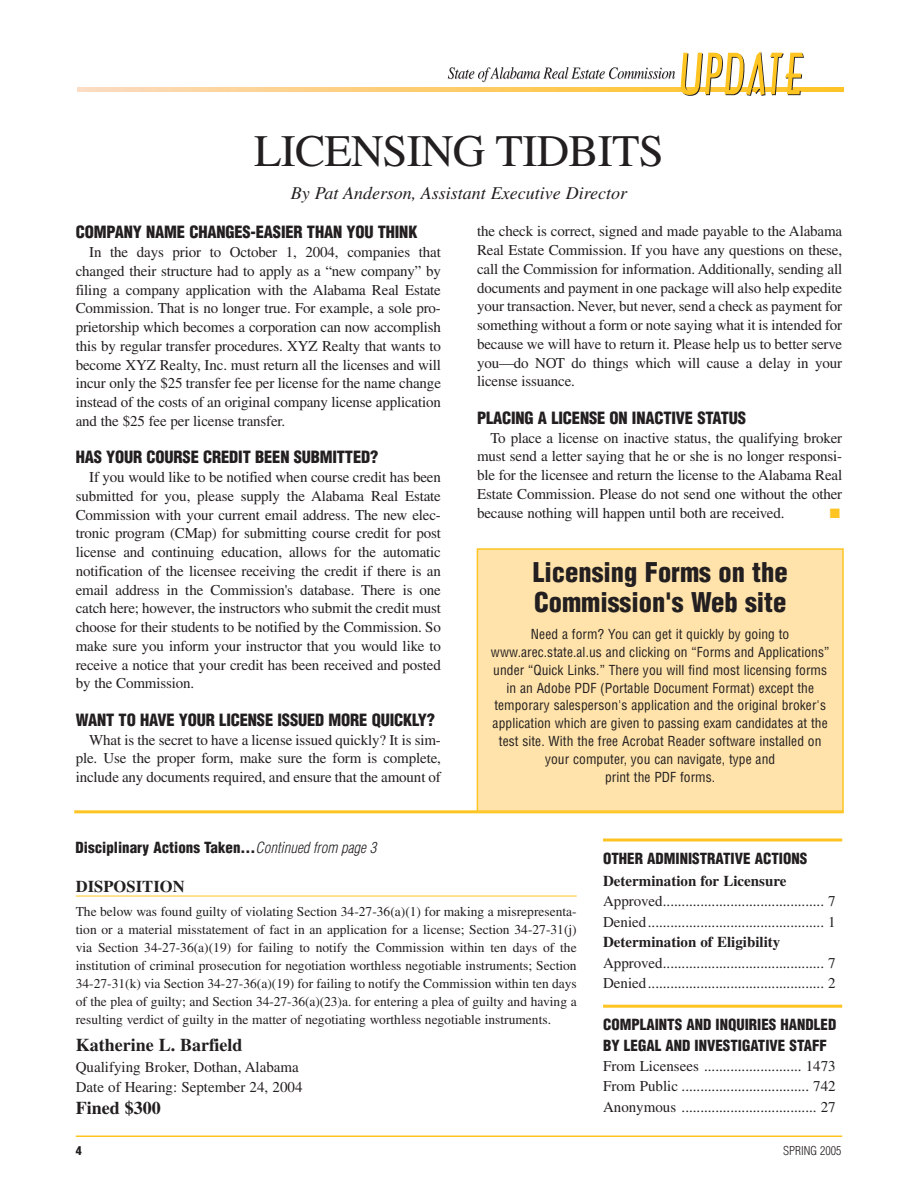
<style>
.page{position:relative;width:918px;height:1188px;background:#fff}
.page>*{position:absolute;margin:0;border:0;box-sizing:border-box;transform-origin:0 0}
.t1{font:45px "Times";letter-spacing:-.015em;color:#231f20}
.t2{font:900 condensed 26.55px/30px "Helvetica";color:#231f20}
.t3{font:italic 18px "Times";color:#231f20}
.t4{font:700 18px "Times";color:#231f20}
.t5{font:900 condensed 16.5px "Helvetica";letter-spacing:-.01em;color:#231f20}
.t6{font:700 16.5px "Times";letter-spacing:.005em;color:#231f20}
.t7{font:15px/18.8px "Times";letter-spacing:-.01em;color:#231f20;text-align:justify}
.t8{font:900 condensed 15px/20.4px "Helvetica";color:#231f20}
.t9{font:700 15px "Times";color:#231f20}
.t10{font:13.5px/18px "Times";color:#231f20;text-align:justify}
.t11{font:condensed 13.5px/18px "Helvetica";letter-spacing:.005em;color:#231f20;text-align:center}
.t12{font:13.5px "Zapf Dingbats";color:#fec422}
.t13{font:300 condensed 12px "Helvetica";color:#231f20}
.t14{font:900 condensed 12px "Helvetica";color:#231f20}
.s1{font-weight:300;font-style:italic}
</style>
<div class="page">
<svg style="left:77px;top:87px;width:767px;height:5px;background:#fcd28b"></svg>
<svg style="left:448px;top:51px;width:356px;height:45px"></svg>
<hr style="left:74px;top:810px;width:770px;height:3px;background:#fec422">
<hr style="left:76px;top:896px;width:501px;height:1px;background:#fec422">
<div style="left:477px;top:549px;width:366px;height:262px;background:#ffe3aa"></div>
<div style="left:477px;top:548px;width:367px;height:264px;border:2px solid #fec422"></div>
<svg style="left:603px;top:838px;width:239px;height:4px"></svg>
<hr style="left:603px;top:1005px;width:239px;height:3px;background:#fec422">
<hr style="left:76px;top:1136px;width:766px;height:1px;background:#fec422">
<h1 class="t1" style="left:254px;top:134px;width:411px">LICENSING TIDBITS</h1>
<p class="t3" style="left:291px;top:186px;width:338px">By Pat Anderson, Assistant Executive Director</p>
<p class="t5" style="left:76px;top:226px;width:343px">COMPANY NAME CHANGES-EASIER THAN YOU THINK</p>
<p class="t7" style="left:76px;top:244px;width:367px;text-indent:14px">In the days prior to October 1, 2004, companies that changed their structure had to apply as a “new company” by filing a company application with the Alabama Real Estate Commission. That is no longer true. For example, a sole pro&shy;prietorship which becomes a corporation can now accomplish this by regular transfer procedures. XYZ Realty that wants to become XYZ Realty, Inc. must return all the licenses and will incur only the $25 transfer fee per license for the name change instead of the costs of an original company license application and the $25 fee per license transfer.</p>
<p class="t5" style="left:76px;top:451px;width:304px">HAS YOUR COURSE CREDIT BEEN SUBMITTED?</p>
<p class="t7" style="left:76px;top:469px;width:367px;text-indent:14px">If you would like to be notified when course credit has been submitted for you, please supply the Alabama Real Estate Commission with your current email address. The new elec&shy;tronic program (CMap) for submitting course credit for post license and continuing education, allows for the automatic notification of the licensee receiving the credit if there is an email address in the Commission's database. There is one catch here; however, the instructors who submit the credit must choose for their students to be notified by the Commission. So make sure you inform your instructor that you would like to receive a notice that your credit has been received and posted by the Commission.</p>
<p class="t5" style="left:76px;top:714px;width:361px">WANT TO HAVE YOUR LICENSE ISSUED MORE QUICKLY?</p>
<p class="t7" style="left:76px;top:732px;width:367px;text-indent:14px">What is the secret to have a license issued quickly? It is sim&shy;ple. Use the proper form, make sure the form is complete, include any documents required, and ensure that the amount of</p>
<p class="t7" style="left:477px;top:223px;width:367px">the check is correct, signed and made payable to the Alabama Real Estate Commission. If you have any questions on these, call the Commission for information. Additionally, sending all documents and payment in one package will also help expedite your transaction. Never, but never, send a check as payment for something without a form or note saying what it is intended for because we will have to return it. Please help us to better serve you—do NOT do things which will cause a delay in your license issuance.</p>
<p class="t5" style="left:477px;top:411px;width:271px">PLACING A LICENSE ON INACTIVE STATUS</p>
<p class="t7" style="left:477px;top:430px;width:367px;text-indent:14px">To place a license on inactive status, the qualifying broker must send a letter saying that he or she is no longer responsi&shy;ble for the licensee and return the license to the Alabama Real Estate Commission. Please do not send one without the other because nothing will happen until both are received.</p>
<p class="t12" style="left:830px;top:506px;width:12px">■</p>
<h2 class="t2" style="left:533px;top:559px;width:256px">Licensing Forms on the<br>Commission's Web site</h2>
<p class="t11" style="left:491px;top:626px;width:340px">Need a form? You can get it quickly by going to www.arec.state.al.us and clicking on “Forms and Applications” under “Quick Links.” There you will find most licensing forms in an Adobe PDF (Portable Document Format) except the temporary salesperson's application and the original broker's application which are given to passing exam candidates at the test site. With the free Acrobat Reader software installed on your computer, you can navigate, type and<br>print the PDF forms.</p>
<p class="t8" style="left:76px;top:838px;width:302px">Disciplinary Actions Taken...<span class="s1">Continued from page 3</span></p>
<p class="t6" style="left:76px;top:881px;width:110px">DISPOSITION</p>
<p class="t10" style="left:76px;top:904px;width:503px">The below was found guilty of violating Section 34-27-36(a)(1) for making a misrepresenta&shy;tion or a material misstatement of fact in an application for a license; Section 34-27-31(j) via Section 34-27-36(a)(19) for failing to notify the Commission within ten days of the institution of criminal prosecution for negotiation worthless negotiable instruments; Section 34-27-31(k) via Section 34-27-36(a)(19) for failing to notify the Commission within ten days of the plea of guilty; and Section 34-27-36(a)(23)a. for entering a plea of guilty and having a resulting verdict of guilty in the matter of negotiating worthless negotiable instruments.</p>
<p class="t4" style="left:76px;top:1039px;width:168px">Katherine L. Barfield</p>
<p class="t7" style="left:76px;top:1059px;width:228px;line-height:19.5px">Qualifying Broker, Dothan, Alabama<br>Date of Hearing: September 24, 2004</p>
<p class="t4" style="left:76px;top:1102px;width:86px">Fined $300</p>
<p class="t8" style="left:603px;top:850px;width:206px">OTHER ADMINISTRATIVE ACTIONS</p>
<p class="t9" style="left:603px;top:875px;width:185px">Determination for Licensure</p>
<p class="t7" style="left:603px;top:892px;width:234px;line-height:20.4px">Approved........................................... 7<br>Denied............................................... 1</p>
<p class="t9" style="left:603px;top:937px;width:179px">Determination of Eligibility</p>
<p class="t7" style="left:603px;top:954px;width:234px;line-height:20.4px">Approved........................................... 7<br>Denied............................................... 2</p>
<p class="t8" style="left:603px;top:1016px;width:235px">COMPLAINTS AND INQUIRIES HANDLED<br>BY LEGAL AND INVESTIGATIVE STAFF</p>
<p class="t7" style="left:603px;top:1057px;width:234px;line-height:20.4px">From Licensees .......................... 1473<br>From Public .................................. 742<br>Anonymous .................................... 27</p>
<p class="t14" style="left:76px;top:1146px;width:7px">4</p>
<p class="t13" style="left:783px;top:1146px;width:60px">SPRING 2005</p>
</div>
